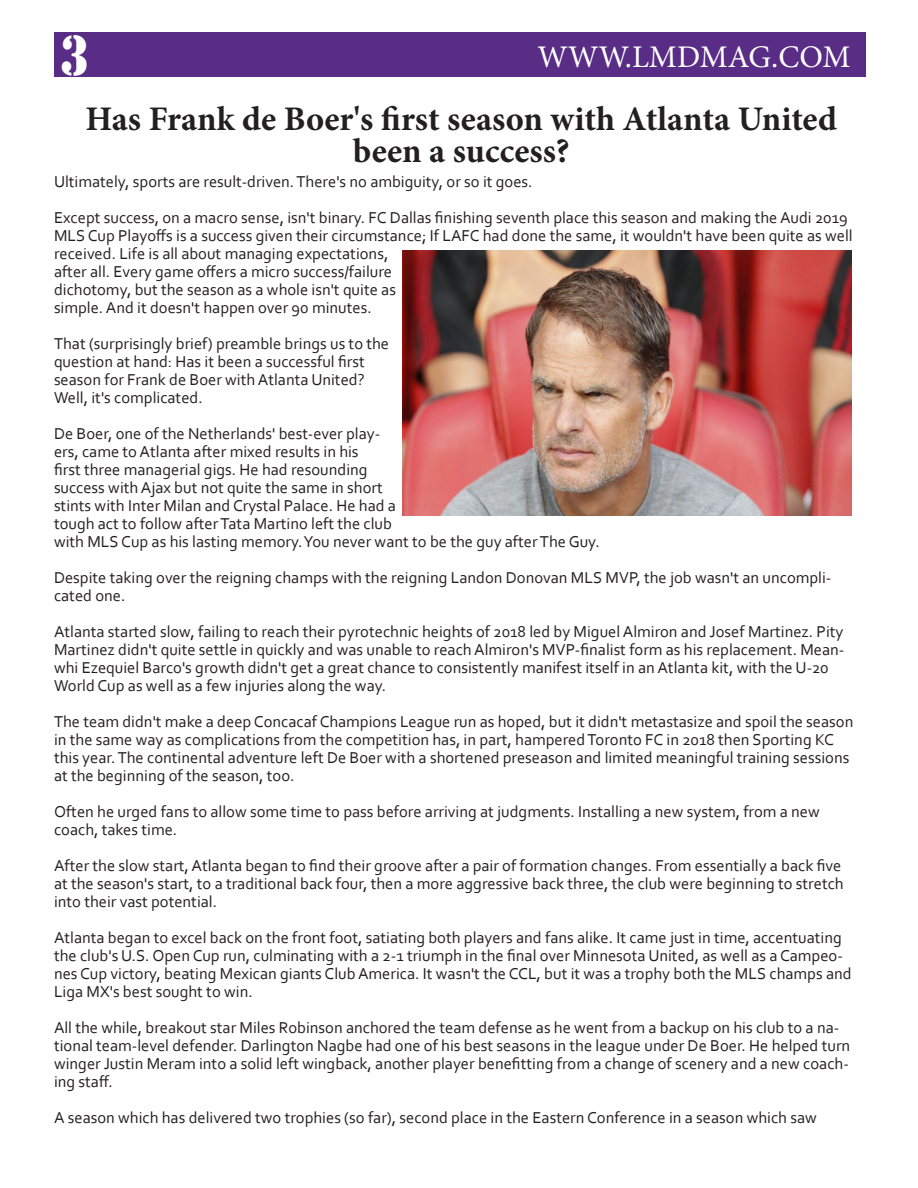
<style>
.page{position:relative;width:918px;height:1188px;background:#fff}
.page>*{position:absolute;margin:0;border:0;box-sizing:border-box;transform-origin:0 0}
.t1{font:52.35px "Stencil Std";color:#fff;scale:.88 1}
.t2{font:700 34.5px/31.5px "Minion Pro";color:#231f20;text-align:center}
.t3{font:31.5px "Minion Pro";color:#fff}
.t4{font:16.5px/18px "Corbel";color:#231f20}
</style>
<div class="page">
<div style="left:54px;top:32px;width:812px;height:45px;background:#592c86"></div>
<img style="left:403px;top:251px;width:448px;height:264px">
<h1 class="t1" style="left:60px;top:21px;width:34px">3</h1>
<h3 class="t3" style="left:538px;top:36px;width:315px">WWW.LMDMAG.COM</h3>
<h2 class="t2" style="left:86px;top:103px;width:753px">Has Frank de Boer's first season with Atlanta United been a success?</h2>
<p class="t4" style="left:54px;top:163px;width:795px;line-height:36px">Ultimately, sports are result-driven. There's no ambiguity, or so it goes.<br>Except success, on a macro sense, isn't binary. FC Dallas finishing seventh place this season and making the Audi 2019</p>
<p class="t4" style="left:54px;top:226px;width:800px">MLS Cup Playoffs is a success given their circumstance; If LAFC had done the same, it wouldn't have been quite as well received. Life is all about managing expectations,<br>after all. Every game offers a micro success/failure<br>dichotomy, but the season as a whole isn't quite as<br>simple. And it doesn't happen over 90 minutes.</p>
<p class="t4" style="left:54px;top:334px;width:337px">That (surprisingly brief) preamble brings us to the question at hand: Has it been a successful first season for Frank de Boer with Atlanta United?<br>Well, it's complicated.</p>
<p class="t4" style="left:54px;top:424px;width:547px">De Boer, one of the Netherlands' best-ever play-<br>ers, came to Atlanta after mixed results in his<br>first three managerial gigs. He had resounding<br>success with Ajax but not quite the same in short<br>stints with Inter Milan and Crystal Palace. He had a<br>tough act to follow after Tata Martino left the club<br>with MLS Cup as his lasting memory. You never want to be the guy after The Guy.</p>
<p class="t4" style="left:54px;top:568px;width:779px">Despite taking over the reigning champs with the reigning Landon Donovan MLS MVP, the job wasn't an uncompli&shy;cated one.</p>
<p class="t4" style="left:54px;top:622px;width:792px">Atlanta started slow, failing to reach their pyrotechnic heights of 2018 led by Miguel Almiron and Josef Martinez. Pity Martinez didn't quite settle in quickly and was unable to reach Almiron's MVP-finalist form as his replacement. Mean&shy;whi Ezequiel Barco's growth didn't get a great chance to consistently manifest itself in an Atlanta kit, with the U-20<br>World Cup as well as a few injuries along the way.</p>
<p class="t4" style="left:54px;top:712px;width:801px">The team didn't make a deep Concacaf Champions League run as hoped, but it didn't metastasize and spoil the season in the same way as complications from the competition has, in part, hampered Toronto FC in 2018 then Sporting KC this year. The continental adventure left De Boer with a shortened preseason and limited meaningful training sessions at the beginning of the season, too.</p>
<p class="t4" style="left:54px;top:802px;width:767px">Often he urged fans to allow some time to pass before arriving at judgments. Installing a new system, from a new coach, takes time.</p>
<p class="t4" style="left:54px;top:856px;width:791px">After the slow start, Atlanta began to find their groove after a pair of formation changes. From essentially a back five at the season's start, to a traditional back four, then a more aggressive back three, the club were beginning to stretch into their vast potential.</p>
<p class="t4" style="left:54px;top:928px;width:799px">Atlanta began to excel back on the front foot, satiating both players and fans alike. It came just in time, accentuating the club's U.S. Open Cup run, culminating with a 2-1 triumph in the final over Minnesota United, as well as a Campeo&shy;nes Cup victory, beating Mexican giants Club America. It wasn't the CCL, but it was a trophy both the MLS champs and Liga MX's best sought to win.</p>
<p class="t4" style="left:54px;top:1018px;width:798px">All the while, breakout star Miles Robinson anchored the team defense as he went from a backup on his club to a na&shy;tional team-level defender. Darlington Nagbe had one of his best seasons in the league under De Boer. He helped turn winger Justin Meram into a solid left wingback, another player benefitting from a change of scenery and a new coach&shy;ing staff.</p>
<p class="t4" style="left:54px;top:1108px;width:764px">A season which has delivered two trophies (so far), second place in the Eastern Conference in a season which saw</p>
</div>
